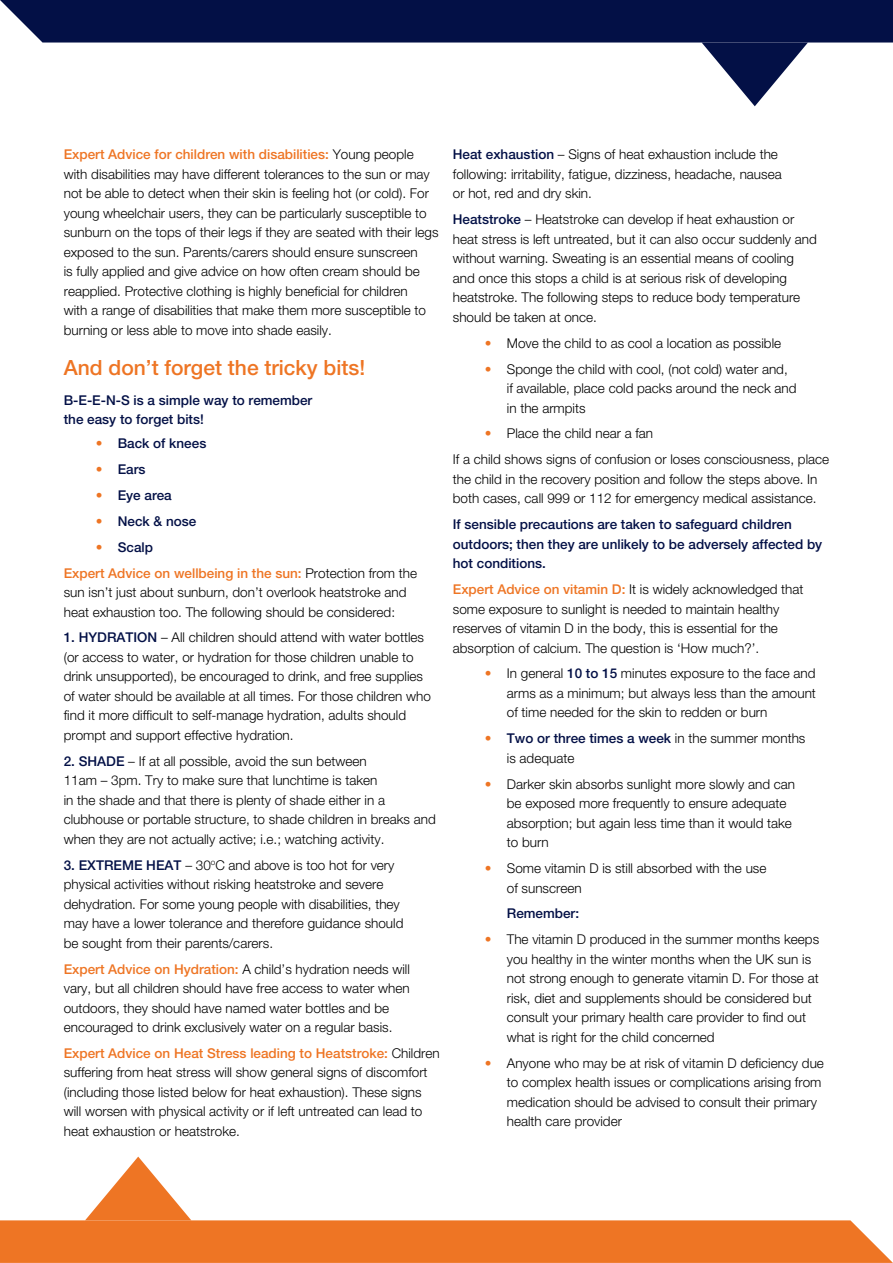
<style>
.page{position:relative;width:893px;height:1263px;background:#fff}
.page>*{position:absolute;margin:0;border:0;box-sizing:border-box;transform-origin:0 0}
.t1{font:500 21px "Helvetica Neue";color:#ee7524}
.t2{font:300 13.5px/19.5px "Helvetica Neue";color:#000}
.t3{font:500 13.5px/19.5px "Helvetica Neue";color:#031046}
.t4{font:500 13.5px/26px "Helvetica Neue";color:#ee7524}
.s1{font-weight:500;color:#ee7524}
.s2{font-weight:300;color:#ee7524}
.s3{font-weight:300}
.s4{color:#031046}
.s5{font-weight:300;color:#000}
.s6{font-weight:500;color:#031046}
.s7{color:#ee7524}
</style>
<div class="page">
<svg style="left:0;top:0;width:893px;height:106px"></svg>
<svg style="left:0;top:1156px;width:893px;height:107px"></svg>
<p class="t2" style="left:64px;top:145px;width:376px"><span class="s1">Expert Advice for children with disabilities:</span> Young people with disabilities may have different tolerances to the sun or may not be able to detect when their skin is feeling hot (or cold). For young wheelchair users, they can be particularly susceptible to sunburn on the tops of their legs if they are seated with their legs exposed to the sun. Parents/carers should ensure sunscreen<br>is fully applied and give advice on how often cream should be reapplied. Protective clothing is highly beneficial for children<br>with a range of disabilities that make them more susceptible to burning or less able to move into shade easily.</p>
<h1 class="t1" style="left:64px;top:355px;width:303px">And don’t forget the tricky bits!</h1>
<p class="t3" style="left:64px;top:390px;width:250px">B-E-E-N-S is a simple way to remember the easy to forget bits!</p>
<p class="t3" style="left:96px;top:433px;width:112px"><span class="s2">•</span> Back of knees</p>
<p class="t3" style="left:96px;top:459px;width:51px"><span class="s2">•</span> Ears</p>
<p class="t3" style="left:96px;top:485px;width:78px"><span class="s2">•</span> Eye area</p>
<p class="t3" style="left:96px;top:511px;width:102px"><span class="s2">•</span> Neck &amp; nose</p>
<p class="t4" style="left:64px;top:534px;width:355px;text-indent:32px"><span class="s3">•</span> <span class="s4">Scalp<br></span>Expert Advice on wellbeing in the sun: <span class="s5">Protection from the</span></p>
<p class="t2" style="left:64px;top:582px;width:344px">sun isn’t just about sunburn, don’t overlook heatstroke and heat exhaustion too. The following should be considered:</p>
<p class="t2" style="left:64px;top:627px;width:369px"><span class="s6">1. HYDRATION</span> – All children should attend with water bottles (or access to water, or hydration for those children unable to drink unsupported), be encouraged to drink, and free supplies of water should be available at all times. For those children who find it more difficult to self-manage hydration, adults should prompt and support effective hydration.</p>
<p class="t2" style="left:64px;top:751px;width:374px"><span class="s6">2. SHADE</span> – If at all possible, avoid the sun between<br>11am – 3pm. Try to make sure that lunchtime is taken<br>in the shade and that there is plenty of shade either in a clubhouse or portable structure, to shade children in breaks and when they are not actually active; i.e.; watching activity.</p>
<p class="t2" style="left:64px;top:855px;width:341px"><span class="s6">3. EXTREME HEAT</span> – 30<sup>o</sup>C and above is too hot for very physical activities without risking heatstroke and severe dehydration. For some young people with disabilities, they may have a lower tolerance and therefore guidance should be sought from their parents/carers.</p>
<p class="t2" style="left:64px;top:959px;width:348px"><span class="s1">Expert Advice on Hydration:</span> A child’s hydration needs will vary, but all children should have free access to water when outdoors, they should have named water bottles and be encouraged to drink exclusively water on a regular basis.</p>
<p class="t2" style="left:64px;top:1043px;width:377px"><span class="s1">Expert Advice on Heat Stress leading to Heatstroke:</span> Children suffering from heat stress will show general signs of discomfort (including those listed below for heat exhaustion). These signs will worsen with physical activity or if left untreated can lead to heat exhaustion or heatstroke.</p>
<p class="t2" style="left:453px;top:145px;width:330px"><span class="s6">Heat exhaustion</span> – Signs of heat exhaustion include the following: irritability, fatigue, dizziness, headache, nausea or hot, red and dry skin.</p>
<p class="t2" style="left:453px;top:209px;width:366px"><span class="s6">Heatstroke</span> – Heatstroke can develop if heat exhaustion or heat stress is left untreated, but it can also occur suddenly and without warning. Sweating is an essential means of cooling and once this stops a child is at serious risk of developing heatstroke. The following steps to reduce body temperature should be taken at once.</p>
<p class="t2" style="left:485px;top:333px;width:298px"><span class="s7">•</span> Move the child to as cool a location as possible</p>
<p class="t2" style="left:507px;top:359px;width:291px;text-indent:-22px"><span class="s7">•</span> Sponge the child with cool, (not cold) water and, if available, place cold packs around the neck and in the armpits</p>
<p class="t2" style="left:453px;top:420px;width:378px;line-height:26px;text-indent:32px"><span class="s7">•</span> Place the child near a fan<br>If a child shows signs of confusion or loses consciousness, place</p>
<p class="t2" style="left:453px;top:469px;width:366px">the child in the recovery position and follow the steps above. In both cases, call 999 or 112 for emergency medical assistance.</p>
<p class="t3" style="left:453px;top:514px;width:371px">If sensible precautions are taken to safeguard children outdoors; then they are unlikely to be adversely affected by hot conditions.</p>
<p class="t2" style="left:453px;top:579px;width:352px"><span class="s1">Expert Advice on vitamin D:</span> It is widely acknowledged that some exposure to sunlight is needed to maintain healthy reserves of vitamin D in the body, this is essential for the absorption of calcium. The question is ‘How much?’.</p>
<p class="t2" style="left:507px;top:663px;width:311px;text-align:justify;text-indent:-22px"><span class="s7">•</span> In general <span class="s6">10 to 15</span> minutes exposure to the face and arms as a minimum; but always less than the amount of time needed for the skin to redden or burn</p>
<p class="t2" style="left:507px;top:728px;width:300px;text-indent:-22px"><span class="s7">•</span> <span class="s6">Two or three times a week</span> in the summer months is adequate</p>
<p class="t2" style="left:507px;top:774px;width:290px;text-indent:-22px"><span class="s7">•</span> Darker skin absorbs sunlight more slowly and can be exposed more frequently to ensure adequate absorption; but again less time than it would take to burn</p>
<p class="t2" style="left:507px;top:858px;width:261px;text-indent:-22px"><span class="s7">•</span> Some vitamin D is still absorbed with the use of sunscreen</p>
<p class="t3" style="left:507px;top:904px;width:74px">Remember:</p>
<p class="t2" style="left:507px;top:929px;width:314px;text-indent:-22px"><span class="s7">•</span> The vitamin D produced in the summer months keeps you healthy in the winter months when the UK sun is not strong enough to generate vitamin D. For those at risk, diet and supplements should be considered but consult your primary health care provider to find out what is right for the child concerned</p>
<p class="t2" style="left:507px;top:1053px;width:319px;text-indent:-22px"><span class="s7">•</span> Anyone who may be at risk of vitamin D deficiency due to complex health issues or complications arising from medication should be advised to consult their primary health care provider</p>
</div>
